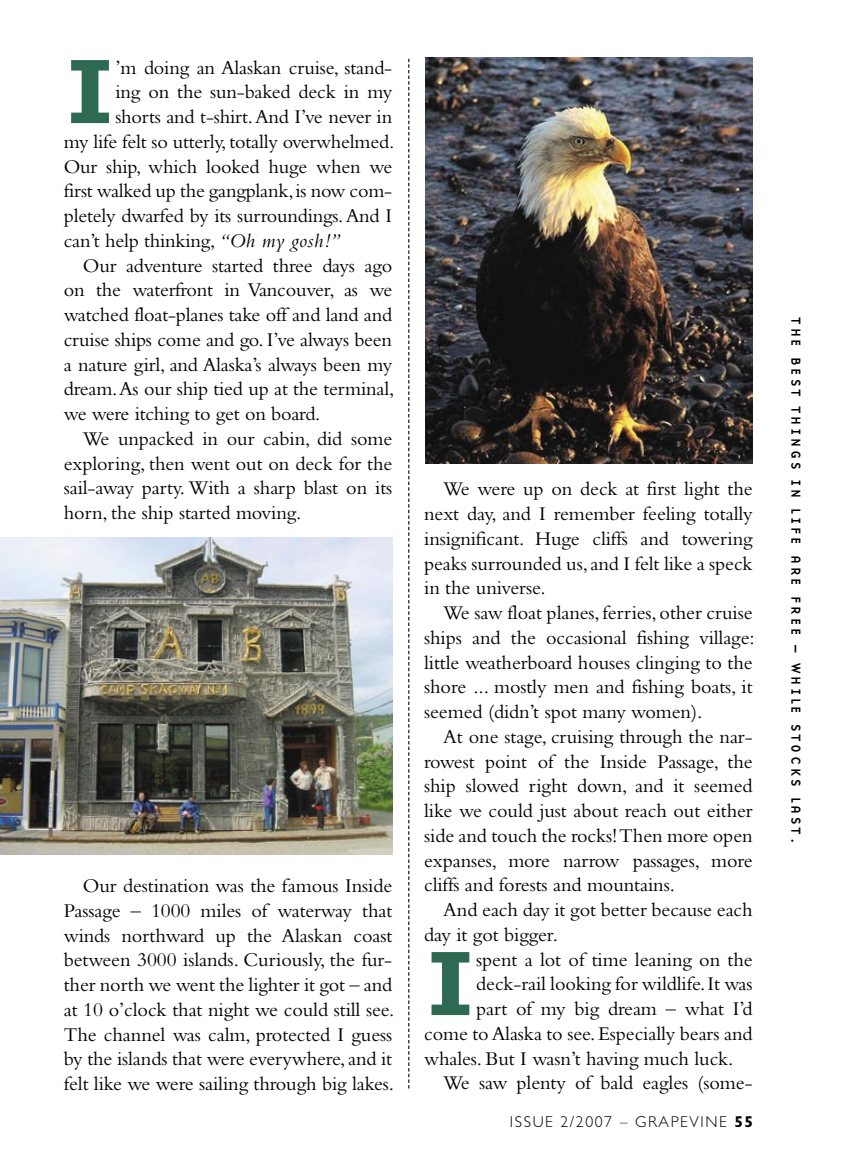
<style>
.page{position:relative;width:842px;height:1161px;background:#fff}
.page>*{position:absolute;margin:0;border:0;box-sizing:border-box;transform-origin:0 0}
.t1{font:94.5px "Base Nine B";color:#2d6a51}
.t2{font:20.25px/24.8px "Bembo";letter-spacing:-.005em;color:#000;text-align:justify}
.t3{font:300 15.75px "Gill Sans";letter-spacing:.1em;color:#000}
.t4{font:13.5px "Base Nine";letter-spacing:.2em;color:#000}
.s1{font-style:italic}
.s2{font-weight:700}
</style>
<div class="page">
<svg style="left:408px;top:59px;width:1px;height:1029px"></svg>
<img style="left:1px;top:537px;width:391px;height:318px">
<img style="left:425px;top:57px;width:327px;height:407px">
<h1 class="t1" style="left:64px;top:16px;width:54px">I</h1>
<p class="t2" style="left:115px;top:54px;width:278px">’m doing an Alaskan cruise, stand-</p>
<p class="t2" style="left:115px;top:79px;width:278px">ing on the sun-baked deck in my</p>
<p class="t2" style="left:115px;top:104px;width:278px">shorts and t-shirt. And I’ve never in</p>
<p class="t2" style="left:64px;top:129px;width:332px">my life felt so utterly, totally overwhelmed.</p>
<p class="t2" style="left:64px;top:153px;width:330px">Our ship, which looked huge when we</p>
<p class="t2" style="left:64px;top:178px;width:330px">first walked up the gangplank, is now com-</p>
<p class="t2" style="left:64px;top:203px;width:330px">pletely dwarfed by its surroundings. And I</p>
<p class="t2" style="left:64px;top:228px;width:278px">can’t help thinking, <span class="s1">“Oh my gosh!”</span></p>
<p class="t2" style="left:83px;top:252px;width:311px">Our adventure started three days ago</p>
<p class="t2" style="left:64px;top:277px;width:330px">on the waterfront in Vancouver, as we</p>
<p class="t2" style="left:64px;top:302px;width:330px">watched float-planes take off and land and</p>
<p class="t2" style="left:64px;top:327px;width:330px">cruise ships come and go. I’ve always been</p>
<p class="t2" style="left:64px;top:351px;width:330px">a nature girl, and Alaska’s always been my</p>
<p class="t2" style="left:64px;top:376px;width:332px">dream. As our ship tied up at the terminal,</p>
<p class="t2" style="left:64px;top:401px;width:258px">we were itching to get on board.</p>
<p class="t2" style="left:83px;top:426px;width:311px">We unpacked in our cabin, did some</p>
<p class="t2" style="left:64px;top:450px;width:330px">exploring, then went out on deck for the</p>
<p class="t2" style="left:64px;top:475px;width:330px">sail-away party. With a sharp blast on its</p>
<p class="t2" style="left:64px;top:500px;width:239px">horn, the ship started moving.</p>
<p class="t2" style="left:64px;top:873px;width:332px;text-indent:19px">Our destination was the famous Inside Passage – 1000 miles of waterway that winds northward up the Alaskan coast between 3000 islands. Curiously, the fur&shy;ther north we went the lighter it got – and at 10 o’clock that night we could still see.<br>The channel was calm, protected I guess by the islands that were everywhere, and it felt like we were sailing through big lakes.</p>
<p class="t2" style="left:424px;top:476px;width:330px;text-indent:19px">We were up on deck at first light the next day, and I remember feeling totally insignificant. Huge cliffs and towering peaks surrounded us, and I felt like a speck in the universe.</p>
<p class="t2" style="left:424px;top:600px;width:332px;text-indent:19px">We saw float planes, ferries, other cruise ships and the occasional fishing village: little weatherboard houses clinging to the shore ... mostly men and fishing boats, it seemed (didn’t spot many women).</p>
<p class="t2" style="left:424px;top:724px;width:330px;text-indent:19px">At one stage, cruising through the nar&shy;rowest point of the Inside Passage, the ship slowed right down, and it seemed like we could just about reach out either side and touch the rocks! Then more open expanses, more narrow passages, more cliffs and forests and mountains.</p>
<p class="t2" style="left:424px;top:897px;width:330px;text-indent:19px">And each day it got better because each day it got bigger.</p>
<h1 class="t1" style="left:424px;top:908px;width:54px">I</h1>
<p class="t2" style="left:476px;top:946px;width:278px">spent a lot of time leaning on the</p>
<p class="t2" style="left:476px;top:971px;width:278px">deck-rail looking for wildlife. It was</p>
<p class="t2" style="left:476px;top:996px;width:278px">part of my big dream – what I’d</p>
<p class="t2" style="left:424px;top:1021px;width:330px">come to Alaska to see. Especially bears and</p>
<p class="t2" style="left:424px;top:1045px;width:311px">whales. But I wasn’t having much luck.</p>
<p class="t2" style="left:443px;top:1070px;width:311px">We saw plenty of bald eagles (some-</p>
<p class="t3" style="left:510px;top:1113px;width:245px">ISSUE 2/2007 – GRAPEVINE <span class="s2">55</span></p>
<p class="t4" style="left:806px;top:317px;width:528px;rotate:90deg">THE BEST THINGS IN LIFE ARE FREE – WHILE STOCKS LAST.</p>
</div>
